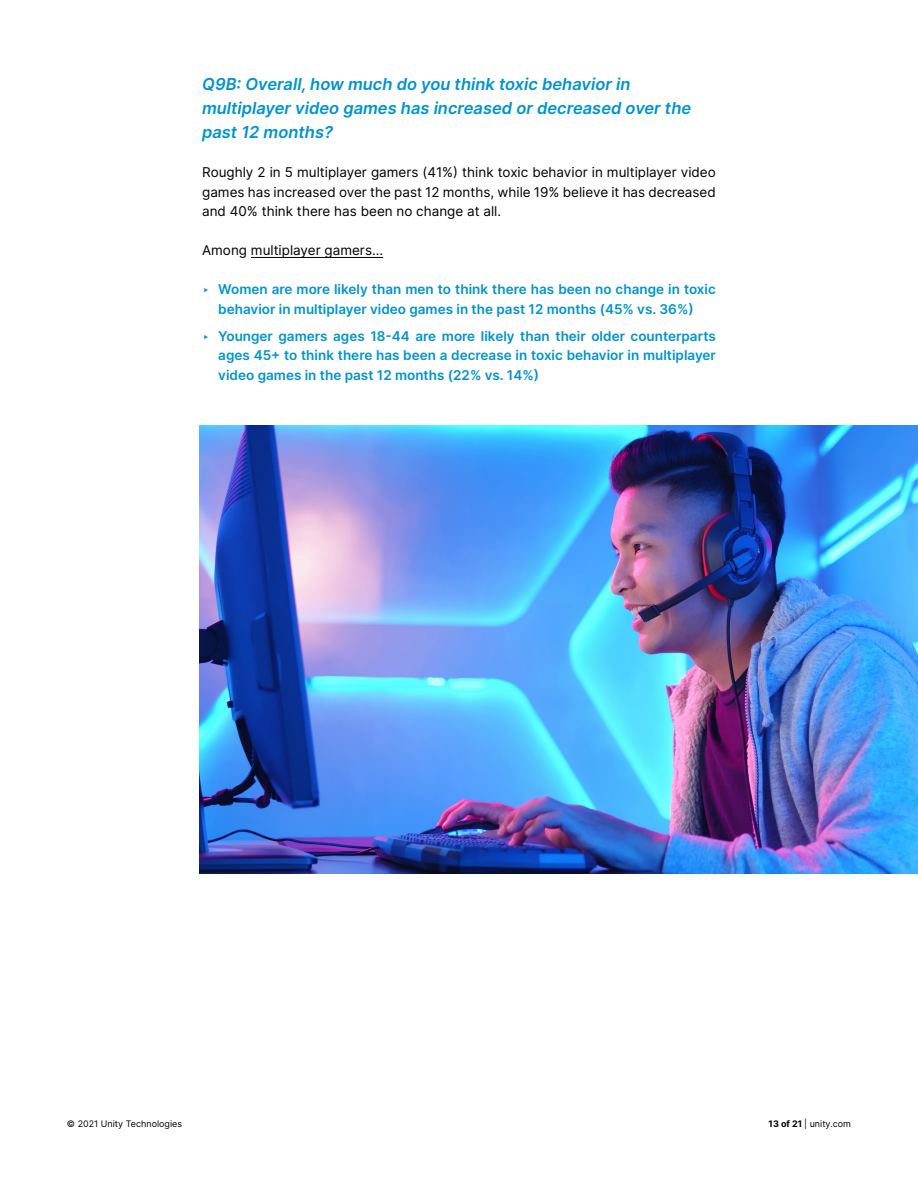
<style>
.page{position:relative;width:918px;height:1188px;background:#fff}
.page>*{position:absolute;margin:0;border:0;box-sizing:border-box;transform-origin:0 0}
.Questions{font:italic 600 16.5px/24px "Inter";color:#0093d0}
.t1{font:600 13.5px/19.5px "Inter";color:#0093d0;text-align:center}
.Body{font:13.5px/19.5px "Inter";color:#000;text-align:justify}
.t2{font:9px "Inter";color:#000}
.s1{font-weight:400}
.s2{font-weight:700}
</style>
<div class="page">
<img style="left:200px;top:425px;width:718px;height:449px">
<hr style="left:251px;top:257px;width:132px;height:1px;background:#000">
<p class="Questions" style="left:202px;top:72px;width:491px">Q9B: Overall, how much do you think toxic behavior in multiplayer video games has increased or decreased over the past 12 months?</p>
<p class="Body" style="left:202px;top:162px;width:515px">Roughly 2 in 5 multiplayer gamers (41%) think toxic behavior in multiplayer video games has increased over the past 12 months, while 19% believe it has decreased and 40% think there has been no change at all.</p>
<p class="Body" style="left:202px;top:240px;width:183px">Among multiplayer gamers…</p>
<p class="t1" style="left:202px;top:279px;width:515px"><span class="s1">‣</span> Women are more likely than men to think there has been no change in toxic behavior in multiplayer video games in the past 12 months (45% vs. 36%)</p>
<p class="t1" style="left:218px;top:326px;width:499px;text-align:justify;text-indent:-16px"><span class="s1">‣</span> Younger gamers ages 18-44 are more likely than their older counterparts ages 45+ to think there has been a decrease in toxic behavior in multiplayer video games in the past 12 months (22% vs. 14%)</p>
<p class="t2" style="left:67px;top:1117px;width:117px">© 2021 Unity Technologies</p>
<p class="t2" style="left:769px;top:1117px;width:84px"><span class="s2">13 of 21</span> | unity.com</p>
</div>
